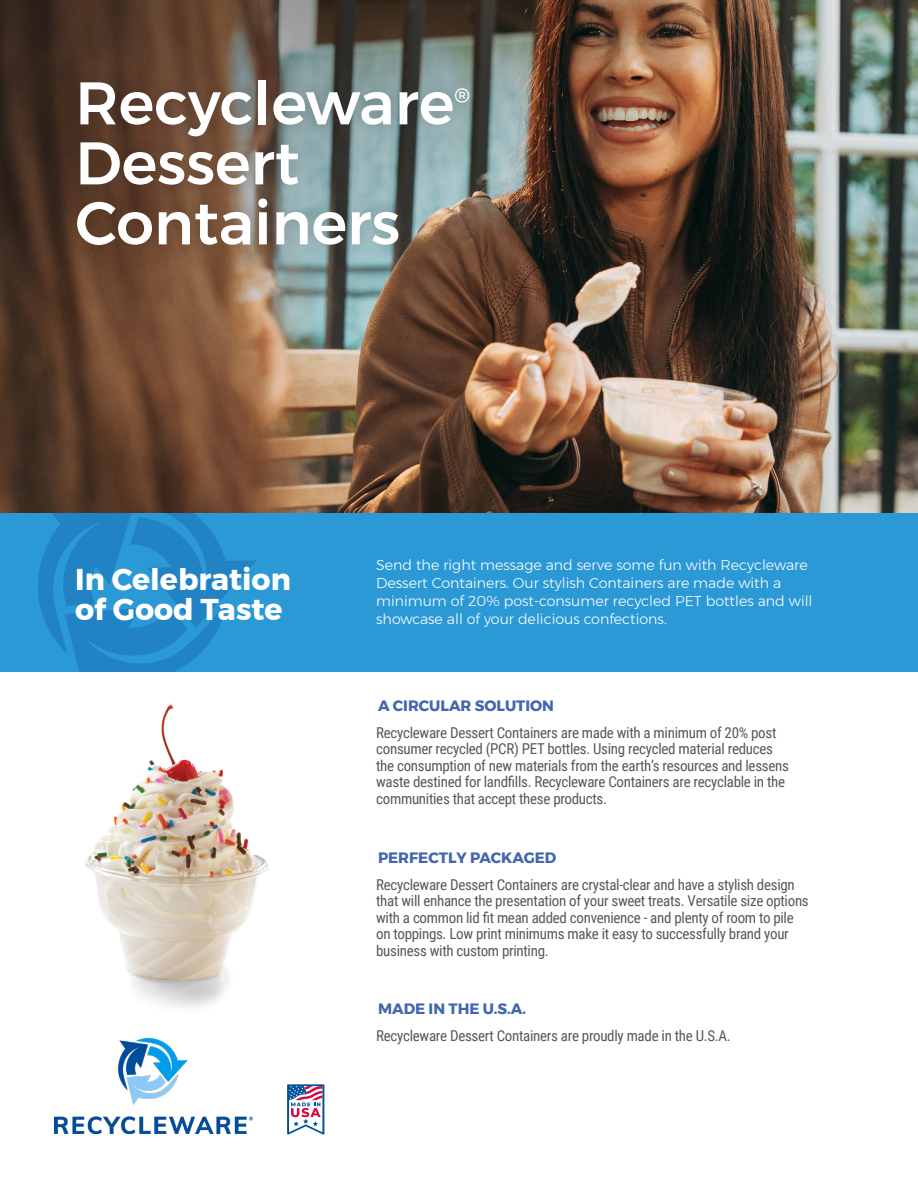
<style>
.page{position:relative;width:918px;height:1188px;background:#fff}
.page>*{position:absolute;margin:0;border:0;box-sizing:border-box;transform-origin:0 0}
.t1{font:500 60px/60px "Montserrat";color:#fff}
.t2{font:700 30px/30px "Montserrat";color:#fff}
.t3{font:500 21px "Montserrat";color:#fff}
.t4{font:15px/16.5px "Roboto Condensed";letter-spacing:-.02em;color:#57585a}
.Paragraph_Style_1{font:700 15px "Montserrat";color:#4366ac}
.t5{font:300 14.25px/18px "Montserrat";color:#fff}
</style>
<div class="page">
<img style="left:720px;top:0;width:198px;height:513px">
<img style="left:0;top:0;width:720px;height:513px">
<svg style="left:287px;top:1084px;width:37px;height:51px"></svg>
<div style="left:0;top:513px;width:918px;height:159px;background:#2b99d5"></div>
<svg style="left:38px;top:513px;width:218px;height:159px"></svg>
<div style="left:62px;top:65px;width:421px;height:195px;background:#231f20;opacity:.2"></div>
<img style="left:85px;top:704px;width:184px;height:304px">
<img style="left:54px;top:1039px;width:198px;height:94px">
<p class="t1" style="left:75px;top:73px;width:381px">Recycleware</p>
<p class="t3" style="left:454px;top:79px;width:17px">®</p>
<p class="t1" style="left:75px;top:133px;width:326px">Dessert<br>Containers</p>
<p class="t2" style="left:75px;top:565px;width:217px">In Celebration of Good Taste</p>
<p class="t5" style="left:376px;top:556px;width:438px">Send the right message and serve some fun with Recycleware Dessert Containers. Our stylish Containers are made with a minimum of 20% post-consumer recycled PET bottles and will showcase all of your delicious confections.</p>
<p class="Paragraph_Style_1" style="left:378px;top:694px;width:178px">A CIRCULAR SOLUTION</p>
<p class="t4" style="left:376px;top:724px;width:414px">Recycleware Dessert Containers are made with a minimum of 20% post consumer recycled (PCR) PET bottles. Using recycled material reduces the consumption of new materials from the earth’s resources and lessens waste destined for landfills. Recycleware Containers are recyclable in the communities that accept these products.</p>
<p class="Paragraph_Style_1" style="left:378px;top:846px;width:180px">PERFECTLY PACKAGED</p>
<p class="t4" style="left:376px;top:876px;width:434px">Recycleware Dessert Containers are crystal-clear and have a stylish design that will enhance the presentation of your sweet treats. Versatile size options with a common lid fit mean added convenience - and plenty of room to pile on toppings. Low print minimums make it easy to successfully brand your business with custom printing.</p>
<p class="Paragraph_Style_1" style="left:378px;top:997px;width:150px">MADE IN THE U.S.A.</p>
<p class="t4" style="left:376px;top:1027px;width:356px">Recycleware Dessert Containers are proudly made in the U.S.A.</p>
</div>
